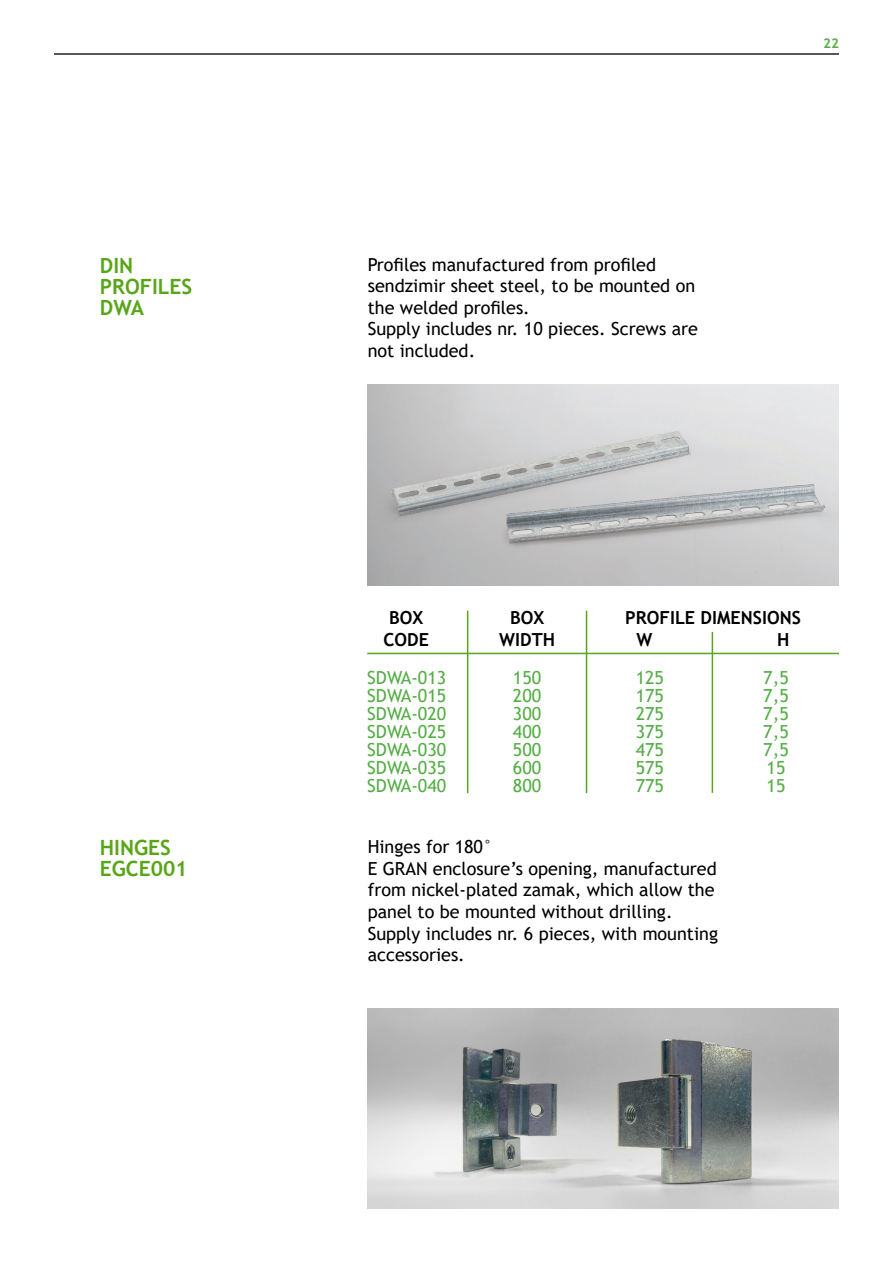
<style>
.page{position:relative;width:893px;height:1263px;background:#fff}
.page>*{position:absolute;margin:0;border:0;box-sizing:border-box;transform-origin:0 0}
.t1{font:700 21px "Trebuchet MS";color:#58a618}
.t2{font:18px/21.6px "Trebuchet MS";color:#000}
.t3{font:18px "Trebuchet MS";color:#55ae46}
.t4{font:700 18px "Trebuchet MS";color:#000}
.t5{font:700 13.5px "Trebuchet MS";color:#56ad46}
</style>
<div class="page">
<img style="left:368px;top:385px;width:471px;height:200px">
<img style="left:368px;top:1008px;width:471px;height:201px">
<hr style="left:467px;top:611px;width:1px;height:182px;background:#58a618">
<hr style="left:586px;top:611px;width:1px;height:182px;background:#58a618">
<hr style="left:712px;top:632px;width:1px;height:161px;background:#58a618">
<hr style="left:367px;top:653px;width:472px;height:1px;background:#58a618">
<hr style="left:54px;top:53px;width:785px;height:2px;background:#231f20">
<p class="t1" style="left:100px;top:252px;width:35px">DIN</p>
<p class="t1" style="left:100px;top:273px;width:94px">PROFILES</p>
<p class="t1" style="left:100px;top:294px;width:46px">DWA</p>
<p class="t1" style="left:100px;top:835px;width:72px">HINGES</p>
<p class="t1" style="left:100px;top:856px;width:89px">EGCE001</p>
<p class="t2" style="left:368px;top:253px;width:329px">Profiles manufactured from profiled sendzimir sheet steel, to be mounted on the welded profiles.</p>
<p class="t2" style="left:368px;top:318px;width:332px">Supply includes nr. 10 pieces. Screws are not included.</p>
<p class="t5" style="left:823px;top:35px;width:17px">22</p>
<p class="t4" style="left:389px;top:606px;width:36px">BOX</p>
<p class="t4" style="left:384px;top:628px;width:47px">CODE</p>
<p class="t3" style="left:367px;top:666px;width:80px">SDWA-013</p>
<p class="t3" style="left:367px;top:684px;width:80px">SDWA-015</p>
<p class="t3" style="left:367px;top:702px;width:80px">SDWA-020</p>
<p class="t3" style="left:367px;top:720px;width:80px">SDWA-025</p>
<p class="t3" style="left:367px;top:738px;width:80px">SDWA-030</p>
<p class="t3" style="left:367px;top:756px;width:80px">SDWA-035</p>
<p class="t3" style="left:367px;top:774px;width:80px">SDWA-040</p>
<p class="t4" style="left:510px;top:606px;width:36px">BOX</p>
<p class="t4" style="left:499px;top:628px;width:57px">WIDTH</p>
<p class="t3" style="left:513px;top:666px;width:30px">150</p>
<p class="t3" style="left:513px;top:684px;width:30px">200</p>
<p class="t3" style="left:513px;top:702px;width:30px">300</p>
<p class="t3" style="left:513px;top:720px;width:30px">400</p>
<p class="t3" style="left:513px;top:738px;width:30px">500</p>
<p class="t3" style="left:513px;top:756px;width:30px">600</p>
<p class="t3" style="left:513px;top:774px;width:30px">800</p>
<p class="t4" style="left:625px;top:606px;width:177px">PROFILE DIMENSIONS</p>
<p class="t4" style="left:637px;top:628px;width:17px">W</p>
<p class="t4" style="left:777px;top:628px;width:14px">H</p>
<p class="t3" style="left:636px;top:666px;width:30px">125</p>
<p class="t3" style="left:636px;top:684px;width:30px">175</p>
<p class="t3" style="left:636px;top:702px;width:30px">275</p>
<p class="t3" style="left:636px;top:720px;width:30px">375</p>
<p class="t3" style="left:636px;top:738px;width:30px">475</p>
<p class="t3" style="left:636px;top:756px;width:30px">575</p>
<p class="t3" style="left:636px;top:774px;width:30px">775</p>
<p class="t3" style="left:763px;top:666px;width:27px">7,5</p>
<p class="t3" style="left:763px;top:684px;width:27px">7,5</p>
<p class="t3" style="left:763px;top:702px;width:27px">7,5</p>
<p class="t3" style="left:763px;top:720px;width:27px">7,5</p>
<p class="t3" style="left:763px;top:738px;width:27px">7,5</p>
<p class="t3" style="left:767px;top:756px;width:20px">15</p>
<p class="t3" style="left:767px;top:774px;width:20px">15</p>
<p class="t2" style="left:368px;top:836px;width:126px">Hinges for 180°</p>
<p class="t2" style="left:368px;top:857px;width:350px">E GRAN enclosure’s opening, manufactured from nickel-plated zamak, which allow the panel to be mounted without drilling.</p>
<p class="t2" style="left:368px;top:922px;width:352px">Supply includes nr. 6 pieces, with mounting accessories.</p>
</div>
